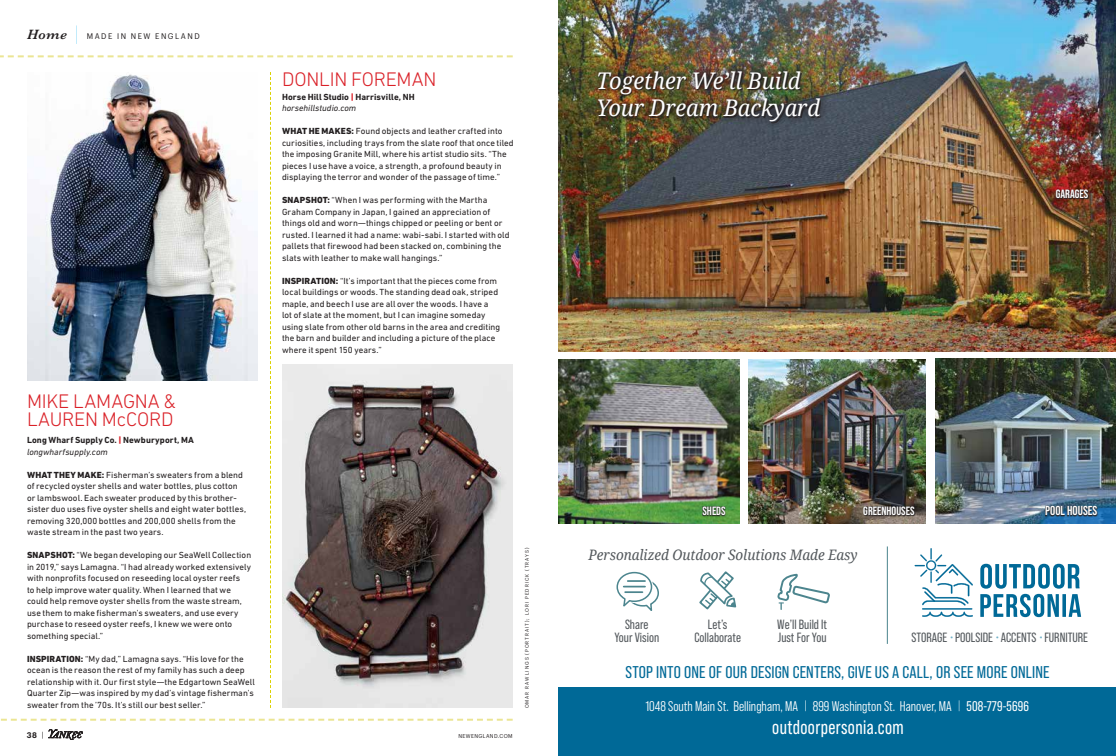
<style>
.page{position:relative;width:1116px;height:756px;background:#fff}
.page>*{position:absolute;margin:0;border:0;box-sizing:border-box;transform-origin:0 0}
.t1{font:italic 23px/27.6px "Noto Serif";letter-spacing:-.005em;color:#fff;scale:.95 1}
.t2{font:300 20px/18px "DIN Next LT Pro";letter-spacing:-.01em;color:#da2128}
.t3{font:20px "Bebas Neue Pro";letter-spacing:.02em;color:#fff;scale:.95 1}
.t4{font:17px "Bebas Neue Pro";letter-spacing:.01em;color:#006997;scale:1.05 1}
.t5{font:italic 14.4px "Noto Serif";letter-spacing:-.005em;color:#52575b;scale:.94 1}
.t6{font:14px "Bebas Neue Pro Middle";color:#fff}
.t7{font:13.4px/13.1px "Bebas Neue Pro";color:#52575b;text-align:center}
.t8{font:700 13px "Bebas Neue Pro";color:#fff}
.t9{font:700 12px "Bebas Neue Pro";color:#fff}
.t10{font:9px/11.5px "DIN Next LT Pro";letter-spacing:.005em;color:#231f20}
.t11{font:700 9px/11.5px "DIN Next LT Pro";letter-spacing:.01em;color:#231f20}
.t12{font:8px "Graphik Narrow";letter-spacing:.19em;color:#231f20}
.t13{font:600 8px "Graphik Narrow";color:#231f20}
.t14{font:5.5px "Graphik Narrow";letter-spacing:.07em;color:#231f20}
.t15{font:5px "Graphik Narrow";letter-spacing:.195em;color:#231f20}
.s1{font-family:"Baskerville";font-weight:600;font-style:italic;font-size:14px}
.s2{font-weight:100;font-size:20px;color:#00aeef}
.s3{font-weight:800;color:#da2128}
.s4{font-weight:400;font-style:italic}
.s5{font-weight:800}
.s6{font-weight:400}
.s7{font-size:15.3px;color:#6fb0c7}
.s8{font-family:"Bebas Neue Pro"}
</style>
<div class="page">
<img style="left:27px;top:74px;width:231px;height:307px">
<svg style="left:0;top:55px;width:513px;height:2px"></svg>
<img style="left:282px;top:364px;width:231px;height:344px">
<svg style="left:1px;top:719px;width:512px;height:2px"></svg>
<svg style="left:270px;top:72px;width:1px;height:636px"></svg>
<svg style="left:48px;top:729px;width:35px;height:11px"></svg>
<img style="left:749px;top:359px;width:177px;height:164px">
<img style="left:558px;top:359px;width:182px;height:164px">
<div style="left:558px;top:687px;width:558px;height:69px;background:#006997"></div>
<svg style="left:980px;top:564px;width:101px;height:53px"></svg>
<hr style="left:922px;top:608px;width:50px;height:2px;background:#006997">
<svg style="left:922px;top:612px;width:51px;height:5px"></svg>
<svg style="left:915px;top:548px;width:58px;height:58px"></svg>
<svg style="left:616px;top:571px;width:43px;height:40px"></svg>
<svg style="left:699px;top:571px;width:38px;height:39px"></svg>
<svg style="left:777px;top:573px;width:53px;height:36px"></svg>
<hr style="left:887px;top:546px;width:1px;height:98px;background:#4c858e">
<img style="left:935px;top:359px;width:181px;height:164px">
<img style="left:558px;top:0;width:558px;height:351px">
<div style="left:1045px;top:506px;width:54px;height:11px;background:#231f20;opacity:.96"></div>
<img style="left:590px;top:63px;width:238px;height:67px">
<div style="left:702px;top:506px;width:25px;height:11px;background:#231f20;opacity:.96"></div>
<div style="left:863px;top:506px;width:53px;height:11px;background:#231f20;opacity:.96"></div>
<div style="left:1055px;top:189px;width:35px;height:11px;background:#231f20;opacity:.96"></div>
<p class="t12" style="left:27px;top:31px;width:174px"><span class="s1">Home</span> <span class="s2">|</span> MADE IN NEW ENGLAND</p>
<h2 class="t2" style="left:282px;top:70px;width:156px">DONLIN FOREMAN</h2>
<p class="t11" style="left:282px;top:91px;width:134px">Horse Hill Studio <span class="s3">|</span> Harrisville, NH <span class="s4">horsehillstudio.com</span></p>
<p class="t10" style="left:282px;top:125px;width:233px"><span class="s5">WHAT HE MAKES:</span> Found objects and leather crafted into curiosities, including trays from the slate roof that once tiled the imposing Granite Mill, where his artist studio sits. “The pieces I use have a voice, a strength, a profound beauty in displaying the terror and wonder of the passage of time.”</p>
<p class="t10" style="left:282px;top:194px;width:229px"><span class="s5">SNAPSHOT:</span> “When I was performing with the Martha Graham Company in Japan, I gained an appreciation of things old and worn—things chipped or peeling or bent or rusted. I learned it had a name: wabi-sabi. I started with old pallets that firewood had been stacked on, combining the slats with leather to make wall hangings.”</p>
<p class="t10" style="left:282px;top:275px;width:220px"><span class="s5">INSPIRATION:</span> “It’s important that the pieces come from local buildings or woods. The standing dead oak, striped maple, and beech I use are all over the woods. I have a lot of slate at the moment, but I can imagine someday using slate from other old barns in the area and crediting the barn and builder and including a picture of the place where it spent 150 years.”</p>
<h2 class="t2" style="left:27px;top:392px;width:150px">MIKE LAMAGNA &amp;<br>LAUREN McCORD</h2>
<p class="t11" style="left:27px;top:434px;width:168px;line-height:12px">Long Wharf Supply Co. <span class="s3">|</span> Newburyport, MA <span class="s4">longwharfsupply.com</span></p>
<p class="t10" style="left:27px;top:469px;width:221px"><span class="s5">WHAT THEY MAKE:</span> Fisherman’s sweaters from a blend of recycled oyster shells and water bottles, plus cotton or lambswool. Each sweater produced by this brother&shy;sister duo uses five oyster shells and eight water bottles, removing 320,000 bottles and 200,000 shells from the waste stream in the past two years.</p>
<p class="t10" style="left:27px;top:549px;width:226px"><span class="s5">SNAPSHOT:</span> “We began developing our SeaWell Collection in 2019,” says Lamagna. “I had already worked extensively with nonprofits focused on reseeding local oyster reefs<br>to help improve water quality. When I learned that we could help remove oyster shells from the waste stream, use them to make fisherman’s sweaters, and use every purchase to reseed oyster reefs, I knew we were onto something special.”</p>
<p class="t10" style="left:27px;top:653px;width:229px"><span class="s5">INSPIRATION:</span> “My dad,” Lamagna says. “His love for the ocean is the reason the rest of my family has such a deep relationship with it. Our first style—the Edgartown SeaWell Quarter Zip—was inspired by my dad’s vintage fisherman’s sweater from the ’70s. It’s still our best seller.”</p>
<p class="t13" style="left:27px;top:730px;width:18px">38 <span class="s6">|</span></p>
<p class="t14" style="left:458px;top:732px;width:56px">NEWENGLAND.COM</p>
<p class="t15" style="left:524px;top:708px;width:162px;rotate:-90deg">OMAR RAWLINGS (PORTRAIT); LORI PEDRICK (TRAYS)</p>
<h1 class="t1" style="left:597px;top:66px;width:237px">Together We’ll Build<br>Your Dream Backyard</h1>
<h3 class="t9" style="left:703px;top:504px;width:25px">SHEDS</h3>
<h3 class="t9" style="left:863px;top:504px;width:53px">GREENHOUSES</h3>
<h3 class="t5" style="left:589px;top:544px;width:288px">Personalized Outdoor Solutions Made Easy</h3>
<h3 class="t9" style="left:1056px;top:187px;width:34px">GARAGES</h3>
<h3 class="t8" style="left:1045px;top:503px;width:54px">POOL HOUSES</h3>
<h3 class="t7" style="left:614px;top:618px;width:46px">Share<br>Your Vision</h3>
<h3 class="t7" style="left:695px;top:618px;width:48px">Let’s<br>Collaborate</h3>
<h3 class="t7" style="left:777px;top:618px;width:51px;text-align:left">We’ll Build It<br>Just For You</h3>
<h3 class="t4" style="left:626px;top:663px;width:405px">STOP INTO ONE OF OUR DESIGN CENTERS, GIVE US A CALL, OR SEE MORE ONLINE</h3>
<h3 class="t7" style="left:912px;top:631px;width:178px">STORAGE <span class="s7">•</span> POOLSIDE <span class="s7">•</span> ACCENTS <span class="s7">•</span> FURNITURE</h3>
<h3 class="t6" style="left:645px;top:699px;width:385px">1048 South Main St. Bellingham, MA 899 Washington St. Hanover, MA <span class="s8">508-779-5696</span></h3>
<h2 class="t3" style="left:772px;top:716px;width:140px">outdoorpersonia.com</h2>
</div>
